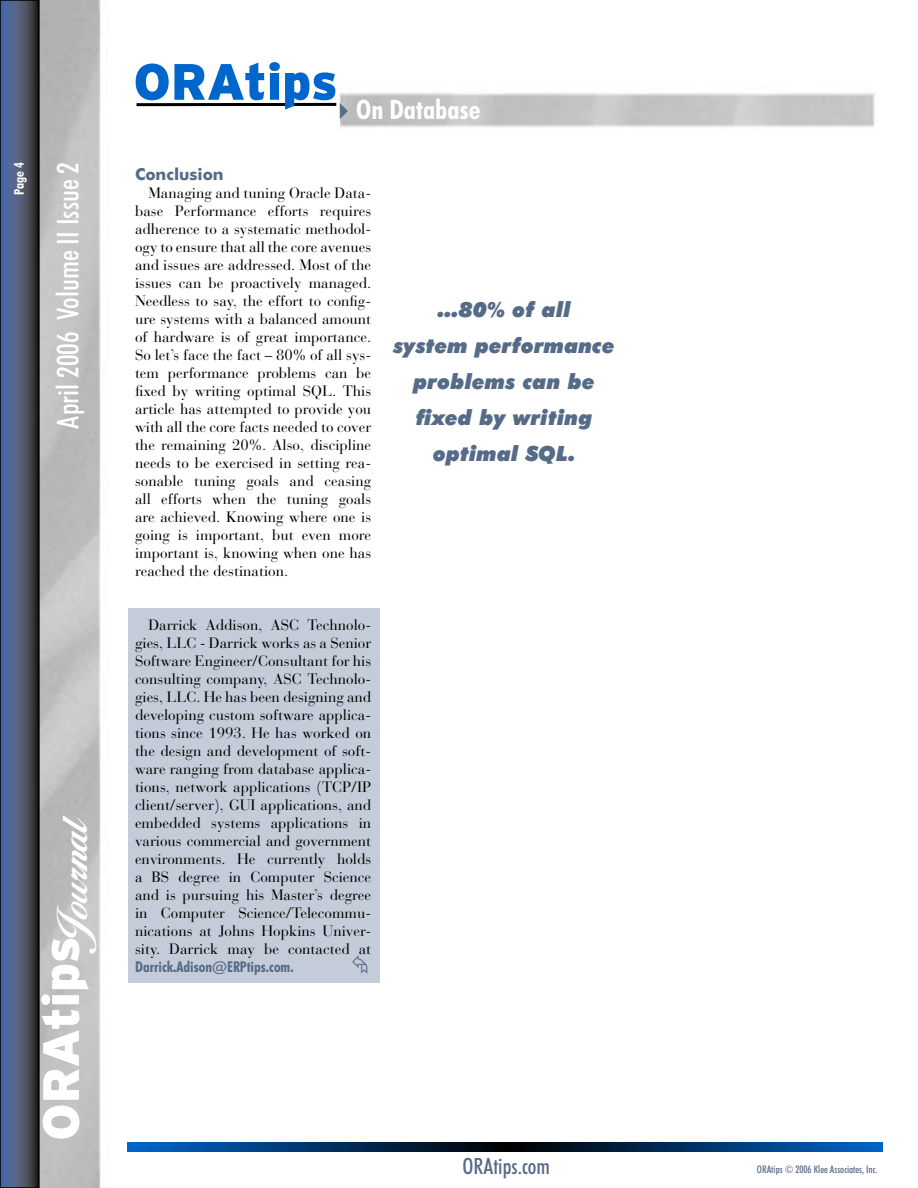
<style>
.page{position:relative;width:918px;height:1188px;background:#fff}
.page>*{position:absolute;margin:0;border:0;box-sizing:border-box;transform-origin:0 0}
.t1{font:900 51px "Interstate";letter-spacing:-.005em;color:#fff}
.t2{font:900 51px "Interstate";letter-spacing:-.005em;color:#06c}
.t3{font:500 condensed 30px "Futura BT";color:#fff}
.t4{font:700 condensed 27px "Futura BT";color:#fff}
.t5{font:500 condensed 22.5px "Futura BT";color:#566b87}
.t6{font:italic 900 21px/36px "Futura BT";color:#566b87;text-align:center}
.t7{font:700 16.5px "Futura BT";color:#566b87}
.t8{font:15px/18px "Bauer Bodoni";color:#000;text-align:justify}
.t9{font:700 condensed 15px "Futura BT";color:#566b87}
.t10{font:700 condensed 13.5px "Futura BT";color:#fff}
.t11{font:500 condensed 10.5px "Futura BT";color:#566b87}
.s1{color:#566b87}
</style>
<div class="page">
<img style="left:40px;top:0;width:835px;height:1188px">
<hr style="left:136px;top:103px;width:200px;height:3px;background:#000">
<svg style="left:3px;top:3px;width:34px;height:1182px;background:#4b5774"></svg>
<div style="left:0;top:0;width:40px;height:1188px;border:2px solid #000"></div>
<svg style="left:128px;top:1142px;width:755px;height:10px;background:#003265"></svg>
<div style="left:128px;top:608px;width:251px;height:375px;background:#c4ccd9"></div>
<svg style="left:14px;top:162px;width:10px;height:6px"></svg>
<p class="t10" style="left:11px;top:195px;width:25px;rotate:-90deg">Page</p>
<h2 class="t3" style="left:50px;top:429px;width:268px;rotate:-90deg">April 2006 Volume II Issue 2</h2>
<h1 class="t1" style="left:32px;top:1141px;width:329px;rotate:-90deg">ORAtips <sub>Journal</sub></h1>
<h1 class="t2" style="left:134px;top:53px;width:206px">ORAtips</h1>
<h3 class="t4" style="left:331px;top:93px;width:151px"><span class="s1">✔</span>On Database</h3>
<p class="t7" style="left:135px;top:164px;width:90px">Conclusion</p>
<p class="t8" style="left:135px;top:184px;width:238px;text-indent:14px">Managing and tuning Oracle Data&shy;base Performance efforts requires adherence to a systematic methodol&shy;ogy to ensure that all the core avenues and issues are addressed. Most of the issues can be proactively managed.<br>Needless to say, the effort to config&shy;ure systems with a balanced amount of hardware is of great importance.<br>So let’s face the fact – 80% of all sys&shy;tem performance problems can be fixed by writing optimal SQL. This article has attempted to provide you with all the core facts needed to cover the remaining 20%. Also, discipline needs to be exercised in setting rea&shy;sonable tuning goals and ceasing all efforts when the tuning goals are achieved. Knowing where one is going is important, but even more important is, knowing when one has reached the destination.</p>
<p class="t8" style="left:135px;top:616px;width:238px;text-indent:14px">Darrick Addison, ASC Technolo&shy;gies, LLC - Darrick works as a Senior Software Engineer/Consultant for his consulting company, ASC Technolo&shy;gies, LLC. He has been designing and developing custom software applica&shy;tions since 1993. He has worked on the design and development of soft&shy;ware ranging from database applica&shy;tions, network applications (TCP/IP client/server), GUI applications, and embedded systems applications in various commercial and government environments. He currently holds a BS degree in Computer Science and is pursuing his Master’s degree in Computer Science/Telecommu&shy;nications at Johns Hopkins Univer&shy;sity. Darrick may be contacted at</p>
<p class="t9" style="left:135px;top:958px;width:160px">Darrick.Adison@ERPtips.com.</p>
<h3 class="t6" style="left:394px;top:291px;width:223px">…80% of all<br>system performance problems can be fixed by writing optimal SQL.</h3>
<h3 class="t5" style="left:463px;top:1152px;width:89px">ORAtips.com</h3>
<p class="t11" style="left:757px;top:1163px;width:122px">ORAtips © 2006 Klee Associates, Inc.</p>
</div>
